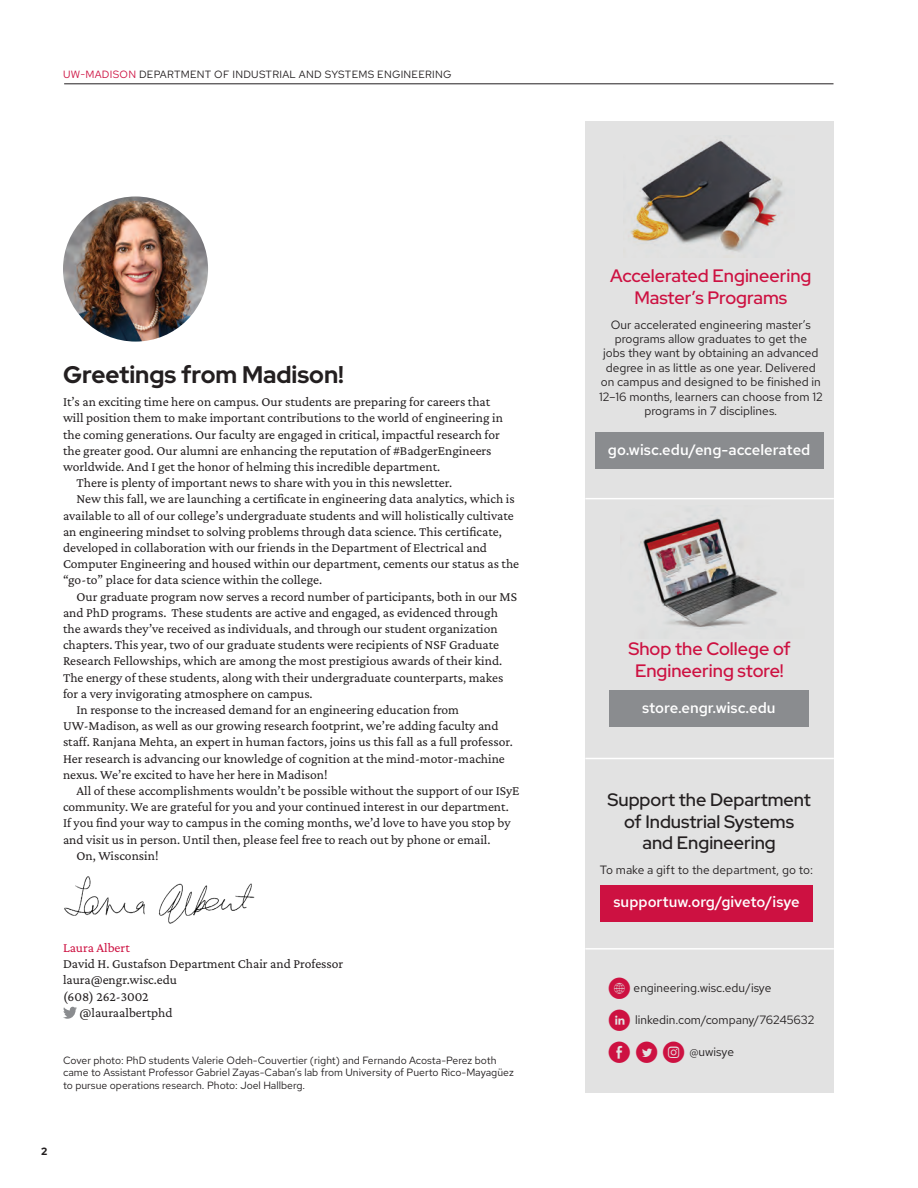
<style>
.page{position:relative;width:918px;height:1188px;background:#fff}
.page>*{position:absolute;margin:0;border:0;box-sizing:border-box;transform-origin:0 0}
.heading_16{font:700 24px "Red Hat Display";color:#231f20}
.heading_12{font:500 18px/21.6px "Red Hat Display";color:#cd1141;text-align:center}
.heading_12-2{font:500 18px/21.6px "Red Hat Display";color:#231f20;text-align:center}
.t1{font:500 15px "Red Hat Text";color:#fff}
.body_text{font:13.5px/16.2px "Crimson Pro";color:#231f20}
.body_text_no_indent{font:13.5px/16.2px "Crimson Pro";color:#231f20}
.body_text_no_indent-2{font:13.5px "Crimson Pro";color:#cd1141}
.body_text_sans{font:12px/14.4px "Red Hat Text";color:#231f20;text-align:center}
.body_text_news_sans{font:12px "Red Hat Text";color:#231f20}
.top_mast_info{font:10.5px/12.6px "Red Hat Text";color:#231f20}
.top_mast_info-2{font:10.5px "Red Hat Text";letter-spacing:.025em;color:#231f20}
.t2{font:700 10.5px "Red Hat Text";color:#231f20}
.s1{color:#cd1141}
.s2{font-family:"Social Media Circled";font-size:21px;color:#cd1141}
</style>
<div class="page">
<hr style="left:64px;top:84px;width:770px;height:1px;background:#231f20">
<img style="left:64px;top:876px;width:191px;height:48px">
<svg style="left:63px;top:1007px;width:14px;height:12px"></svg>
<img style="left:63px;top:196px;width:145px;height:146px;border-radius:73px">
<div style="left:585px;top:122px;width:249px;height:972px;background:#e2e2e2"></div>
<hr style="left:585px;top:498px;width:249px;height:1px;background:#fff">
<hr style="left:585px;top:758px;width:249px;height:1px;background:#fff">
<hr style="left:585px;top:948px;width:249px;height:2px;background:#fff">
<div style="left:600px;top:885px;width:213px;height:36px;background:#cd1141"></div>
<div style="left:595px;top:433px;width:228px;height:36px;background:#8a8c8f"></div>
<div style="left:609px;top:690px;width:200px;height:36px;background:#8a8c8f"></div>
<img style="left:639px;top:515px;width:139px;height:114px">
<img style="left:630px;top:140px;width:153px;height:112px">
<p class="top_mast_info-2" style="left:63px;top:67px;width:390px"><span class="s1">UW-MADISON</span> DEPARTMENT OF INDUSTRIAL AND SYSTEMS ENGINEERING</p>
<p class="heading_16" style="left:63px;top:359px;width:283px">Greetings from Madison!</p>
<p class="body_text_no_indent" style="left:63px;top:394px;width:441px">It’s an exciting time here on campus. Our students are preparing for careers that will position them to make important contributions to the world of engineering in the coming generations. Our faculty are engaged in critical, impactful research for the greater good. Our alumni are enhancing the reputation of #BadgerEngineers worldwide. And I get the honor of helming this incredible department.</p>
<p class="body_text" style="left:76px;top:475px;width:377px">There is plenty of important news to share with you in this newsletter.</p>
<p class="body_text" style="left:63px;top:491px;width:458px;text-indent:14px">New this fall, we are launching a certificate in engineering data analytics, which is available to all of our college’s undergraduate students and will holistically cultivate an engineering mindset to solving problems through data science. This certificate, developed in collaboration with our friends in the Department of Electrical and Computer Engineering and housed within our department, cements our status as the “go-to” place for data science within the college.</p>
<p class="body_text" style="left:63px;top:588px;width:456px;text-indent:14px">Our graduate program now serves a record number of participants, both in our MS and PhD programs. These students are active and engaged, as evidenced through the awards they’ve received as individuals, and through our student organization chapters. This year, two of our graduate students were recipients of NSF Graduate Research Fellowships, which are among the most prestigious awards of their kind.<br>The energy of these students, along with their undergraduate counterparts, makes for a very invigorating atmosphere on campus.</p>
<p class="body_text" style="left:63px;top:701px;width:452px;text-indent:14px">In response to the increased demand for an engineering education from UW-Madison, as well as our growing research footprint, we’re adding faculty and staff. Ranjana Mehta, an expert in human factors, joins us this fall as a full professor.<br>Her research is advancing our knowledge of cognition at the mind-motor-machine nexus. We’re excited to have her here in Madison!</p>
<p class="body_text" style="left:63px;top:782px;width:458px;text-indent:14px">All of these accomplishments wouldn’t be possible without the support of our ISyE community. We are grateful for you and your continued interest in our department.<br>If you find your way to campus in the coming months, we’d love to have you stop by and visit us in person. Until then, please feel free to reach out by phone or email.</p>
<p class="body_text" style="left:76px;top:847px;width:84px">On, Wisconsin!</p>
<p class="body_text_no_indent-2" style="left:63px;top:939px;width:68px">Laura Albert</p>
<p class="body_text_no_indent" style="left:63px;top:956px;width:282px">David H. Gustafson Department Chair and Professor</p>
<p class="body_text_no_indent" style="left:63px;top:972px;width:115px">laura@engr.wisc.edu</p>
<p class="body_text_no_indent" style="left:63px;top:988px;width:87px">(608) 262-3002</p>
<p class="body_text_no_indent" style="left:80px;top:1004px;width:95px">@lauraalbertphd</p>
<p class="top_mast_info" style="left:63px;top:1054px;width:452px">Cover photo: PhD students Valerie Odeh-Couvertier (right) and Fernando Acosta-Perez both came to Assistant Professor Gabriel Zayas-Caban’s lab from University of Puerto Rico-Mayagüez to pursue operations research. Photo: Joel Hallberg.</p>
<p class="t2" style="left:41px;top:1145px;width:8px">2</p>
<p class="heading_12" style="left:610px;top:264px;width:203px">Accelerated Engineering<br>Master’s Programs</p>
<p class="body_text_sans" style="left:599px;top:317px;width:225px">Our accelerated engineering master’s programs allow graduates to get the<br>jobs they want by obtaining an advanced degree in as little as one year. Delivered on campus and designed to be finished in 12–16 months, learners can choose from 12 programs in 7 disciplines.</p>
<p class="t1" style="left:608px;top:440px;width:204px">go.wisc.edu/eng-accelerated</p>
<p class="heading_12" style="left:628px;top:637px;width:164px">Shop the College of<br>Engineering store!</p>
<p class="t1" style="left:642px;top:698px;width:135px">store.engr.wisc.edu</p>
<p class="heading_12-2" style="left:607px;top:789px;width:205px">Support the Department of Industrial Systems and Engineering</p>
<p class="body_text_sans" style="left:600px;top:862px;width:215px">To make a gift to the department, go to:</p>
<p class="t1" style="left:613px;top:892px;width:188px">supportuw.org/giveto/isye</p>
<p class="body_text_news_sans" style="left:609px;top:980px;width:164px"><span class="s2">K</span> engineering.wisc.edu/isye</p>
<p class="body_text_news_sans" style="left:609px;top:1012px;width:207px"><span class="s2">C</span> linkedin.com/company/76245632</p>
<p class="body_text_news_sans" style="left:609px;top:1044px;width:127px"><span class="s2">E D Q</span> @uwisye</p>
</div>
